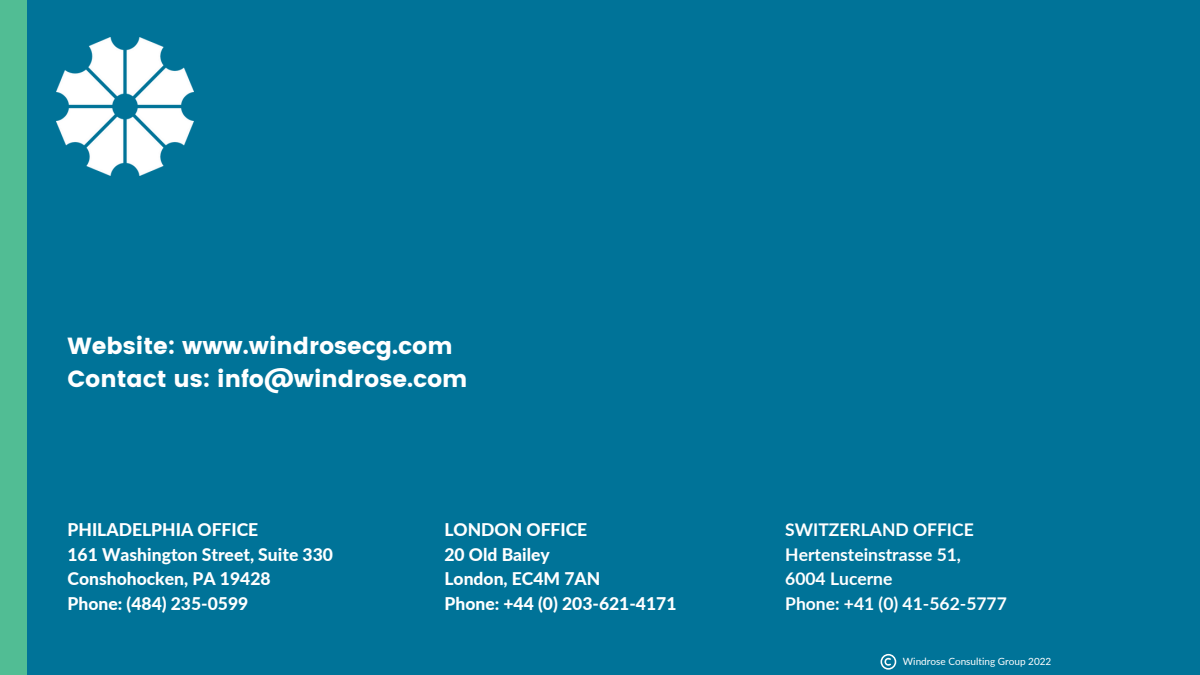
<style>
.page{position:relative;width:1200px;height:675px;background:#fff}
.page>*{position:absolute;margin:0;border:0;box-sizing:border-box;transform-origin:0 0}
.t1{font:23.3px "Poppins";color:#fff}
.t2{font:800 17.5px/24.4px "Lato";color:#fff}
.t3{font:700 17.5px "Lato";color:#fff}
.t4{font:10px "Lato";color:#fff}
</style>
<div class="page">
<div style="left:27px;top:0;width:1173px;height:675px;background:#007398"></div>
<img style="left:57px;top:38px;width:137px;height:137px">
<div style="left:0;top:0;width:27px;height:675px;background:#51bd94"></div>
<svg style="left:881px;top:654px;width:15px;height:16px"></svg>
<p class="t1" style="left:68px;top:333px;width:387px">Website: www.windrosecg.com</p>
<p class="t1" style="left:68px;top:365px;width:402px">Contact us: info@windrose.com</p>
<p class="t2" style="left:68px;top:518px;width:192px">PHILADELPHIA OFFICE</p>
<p class="t2" style="left:68px;top:542px;width:267px">161 Washington Street, Suite 330<br>Conshohocken, PA 19428</p>
<p class="t2" style="left:68px;top:591px;width:182px">Phone: (484) 235-0599</p>
<p class="t2" style="left:444px;top:518px;width:144px">LONDON OFFICE</p>
<p class="t2" style="left:444px;top:542px;width:107px">20 Old Bailey</p>
<p class="t2" style="left:444px;top:566px;width:157px">London, EC4M 7AN</p>
<p class="t2" style="left:444px;top:591px;width:234px">Phone: +44 (0) 203-621-4171</p>
<p class="t3" style="left:785px;top:519px;width:190px">SWITZERLAND OFFICE</p>
<p class="t3" style="left:785px;top:544px;width:177px">Hertensteinstrasse 51,</p>
<p class="t3" style="left:785px;top:568px;width:109px">6004 Lucerne</p>
<p class="t3" style="left:785px;top:592px;width:223px">Phone: +41 (0) 41-562-5777</p>
<p class="t4" style="left:903px;top:656px;width:150px">Windrose Consulting Group 2022</p>
</div>
